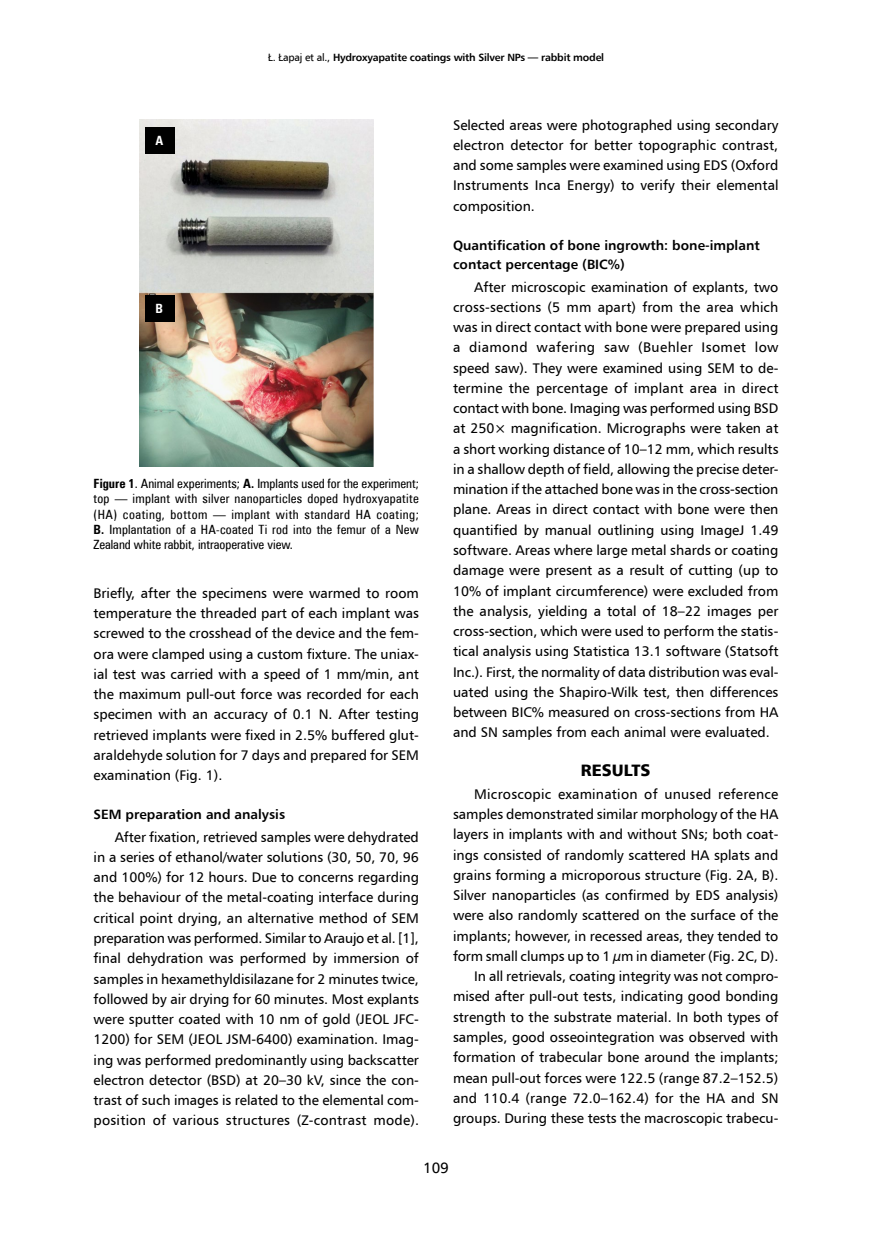
<style>
.page{position:relative;width:872px;height:1234px;background:#fff}
.page>*{position:absolute;margin:0;border:0;box-sizing:border-box;transform-origin:0 0}
._07_Sródtytul__1{font:16.5px "Humnst 777 Blk EU";color:#000}
.t1{font:15px "Humnst 777 EU";color:#000}
._08_-_Tekst{font:13.95px/20.2px "Humnst 777 EU";color:#000;text-align:justify}
._07_Sródtytul_2{font:700 13.5px/19.5px "Humnst 777 EU";color:#000}
._00_-_Rysunek_-_podp{font:12.75px/15.3px "Zurich Cn EU";color:#000;text-align:justify}
._00_-_Rysunek_-_podp-2{font:700 12.75px "Zurich Cn EU";color:#fff}
.t2{font:700 10.5px "Humnst 777 EU";letter-spacing:-.02em;color:#000}
.s1{font-weight:400}
.s2{font-weight:700}
</style>
<div class="page">
<img style="left:139px;top:119px;width:234px;height:348px">
<div style="left:145px;top:127px;width:29px;height:27px;background:#000"></div>
<div style="left:145px;top:295px;width:29px;height:26px;background:#000"></div>
<p class="t2" style="left:268px;top:50px;width:338px"><span class="s1">Ł. Łapaj et al.,</span> Hydroxyapatite coatings with Silver NPs — rabbit model</p>
<p class="_00_-_Rysunek_-_podp-2" style="left:156px;top:133px;width:9px">A</p>
<p class="_00_-_Rysunek_-_podp-2" style="left:156px;top:300px;width:9px">B</p>
<p class="_00_-_Rysunek_-_podp" style="left:94px;top:476px;width:327px"><span class="s2">Figure 1</span>. Animal experiments; <span class="s2">A.</span> Implants used for the experiment; top — implant with silver nanoparticles doped hydroxyapatite (HA) coating, bottom — implant with standard HA coating; <span class="s2">B.</span> Implantation of a HA-coated Ti rod into the femur of a New Zealand white rabbit, intraoperative view.</p>
<p class="_08_-_Tekst" style="left:94px;top:582px;width:327px">Briefly, after the specimens were warmed to room temperature the threaded part of each implant was screwed to the crosshead of the device and the fem&shy;ora were clamped using a custom fixture. The uniax&shy;ial test was carried with a speed of 1 mm/min, ant the maximum pull-out force was recorded for each specimen with an accuracy of 0.1 N. After testing retrieved implants were fixed in 2.5% buffered glut&shy;araldehyde solution for 7 days and prepared for SEM examination (Fig. 1).</p>
<p class="_07_Sródtytul_2" style="left:94px;top:804px;width:193px">SEM preparation and analysis</p>
<p class="_08_-_Tekst" style="left:94px;top:826px;width:327px;text-indent:21px">After fixation, retrieved samples were dehydrated in a series of ethanol/water solutions (30, 50, 70, 96 and 100%) for 12 hours. Due to concerns regarding the behaviour of the metal-coating interface during critical point drying, an alternative method of SEM preparation was performed. Similar to Araujo et al. [1], final dehydration was performed by immersion of samples in hexamethyldisilazane for 2 minutes twice, followed by air drying for 60 minutes. Most explants were sputter coated with 10 nm of gold (JEOL JFC-1200) for SEM (JEOL JSM-6400) examination. Imag&shy;ing was performed predominantly using backscatter electron detector (BSD) at 20–30 kV, since the con&shy;trast of such images is related to the elemental com&shy;position of various structures (Z-contrast mode).</p>
<p class="_08_-_Tekst" style="left:453px;top:114px;width:327px">Selected areas were photographed using secondary electron detector for better topographic contrast, and some samples were examined using EDS (Oxford Instruments Inca Energy) to verify their elemental composition.</p>
<p class="_07_Sródtytul_2" style="left:453px;top:235px;width:308px">Quantification of bone ingrowth: bone-implant contact percentage (BIC%)</p>
<p class="_08_-_Tekst" style="left:453px;top:276px;width:327px;text-indent:21px">After microscopic examination of explants, two cross-sections (5 mm apart) from the area which was in direct contact with bone were prepared using a diamond wafering saw (Buehler Isomet low speed saw). They were examined using SEM to de&shy;termine the percentage of implant area in direct contact with bone. Imaging was performed using BSD at 250× magnification. Micrographs were taken at a short working distance of 10–12 mm, which results in a shallow depth of field, allowing the precise deter&shy;mination if the attached bone was in the cross-section plane. Areas in direct contact with bone were then quantified by manual outlining using ImageJ 1.49 software. Areas where large metal shards or coating damage were present as a result of cutting (up to 10% of implant circumference) were excluded from the analysis, yielding a total of 18–22 images per cross-section, which were used to perform the statis&shy;tical analysis using Statistica 13.1 software (Statsoft Inc.). First, the normality of data distribution was eval&shy;uated using the Shapiro-Wilk test, then differences between BIC% measured on cross-sections from HA and SN samples from each animal were evaluated.</p>
<p class="_07_Sródtytul__1" style="left:581px;top:759px;width:71px">RESULTS</p>
<p class="_08_-_Tekst" style="left:453px;top:783px;width:327px;text-indent:21px">Microscopic examination of unused reference samples demonstrated similar morphology of the HA layers in implants with and without SNs; both coat&shy;ings consisted of randomly scattered HA splats and grains forming a microporous structure (Fig. 2A, B).<br>Silver nanoparticles (as confirmed by EDS analysis) were also randomly scattered on the surface of the implants; however, in recessed areas, they tended to form small clumps up to 1 µm in diameter (Fig. 2C, D).</p>
<p class="_08_-_Tekst" style="left:453px;top:965px;width:327px;text-indent:21px">In all retrievals, coating integrity was not compro&shy;mised after pull-out tests, indicating good bonding strength to the substrate material. In both types of samples, good osseointegration was observed with formation of trabecular bone around the implants; mean pull-out forces were 122.5 (range 87.2–152.5) and 110.4 (range 72.0–162.4) for the HA and SN groups. During these tests the macroscopic trabecu-</p>
<p class="t1" style="left:423px;top:1157px;width:27px">109</p>
</div>
